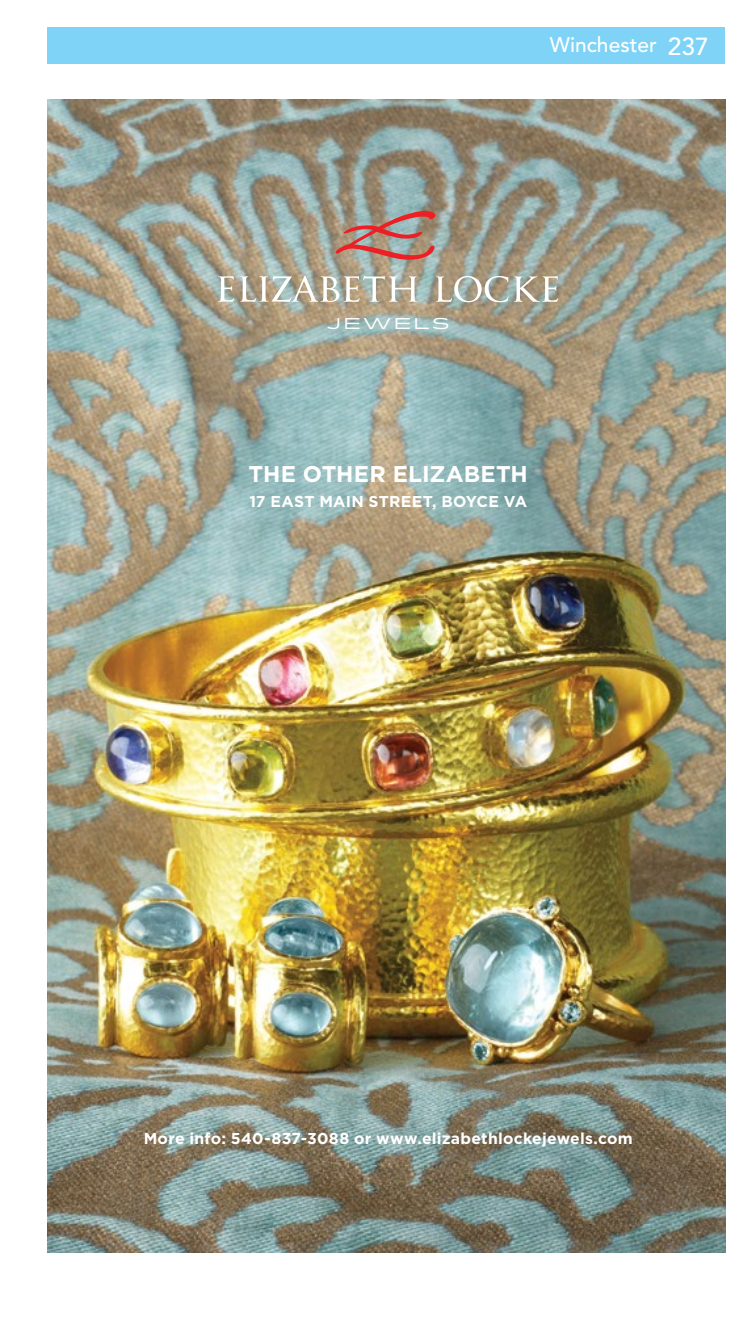
<style>
.page{position:relative;width:756px;height:1323px;background:#fff}
.page>*{position:absolute;margin:0;border:0;box-sizing:border-box;transform-origin:0 0}
.t1{font:700 22.75px "Gotham";color:#fff}
.t2{font:500 21px "Avenir";color:#fff}
.t3{font:700 15.75px "Gotham";letter-spacing:.015em;color:#fff}
.t4{font:15.75px "Idlewild";letter-spacing:.115em;color:#fff}
.s1{font-size:24.5px}
</style>
<div class="page">
<div style="left:48px;top:27px;width:677px;height:36px;background:#7ed3f7"></div>
<img style="left:48px;top:100px;width:677px;height:1152px">
<svg style="left:218px;top:275px;width:340px;height:27px;background:#b8b6a7"></svg>
<svg style="left:335px;top:211px;width:100px;height:49px;background:#b0847a"></svg>
<h2 class="t2" style="left:550px;top:33px;width:160px">Winchester <span class="s1">237</span></h2>
<p class="t4" style="left:327px;top:312px;width:124px">JEWELS</p>
<h1 class="t1" style="left:249px;top:461px;width:281px">THE OTHER ELIZABETH</h1>
<p class="t3" style="left:249px;top:492px;width:279px">17 EAST MAIN STREET, BOYCE VA</p>
<p class="t3" style="left:144px;top:1129px;width:491px">More info: 540-837-3088 or www.elizabethlockejewels.com</p>
</div>
